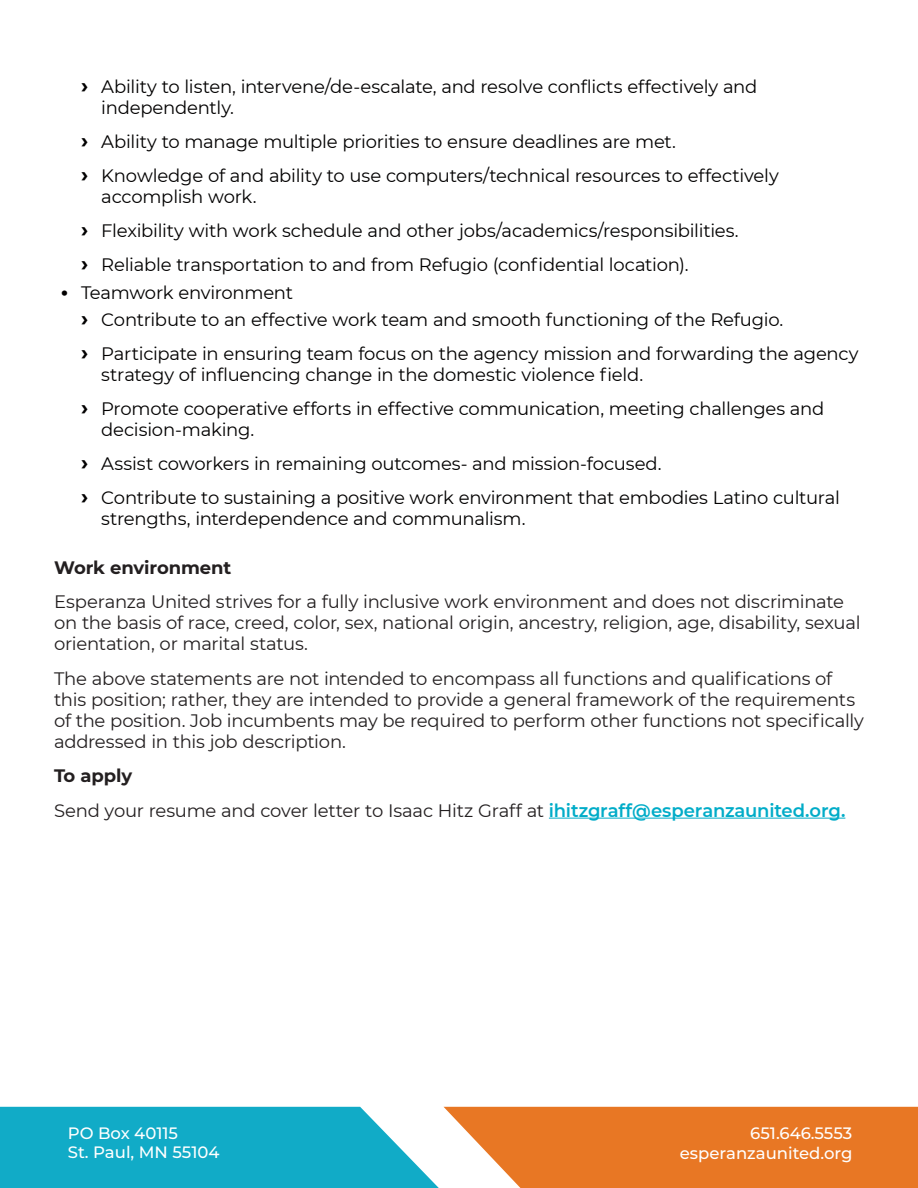
<style>
.page{position:relative;width:918px;height:1188px;background:#fff}
.page>*{position:absolute;margin:0;border:0;box-sizing:border-box;transform-origin:0 0}
.t1{font:18px/20.7px "Montserrat";letter-spacing:-.015em;color:#020000}
.body_copy_12pt{font:18px/21px "Montserrat";letter-spacing:-.015em;color:#231f20}
.body_copy_12pt-2{font:700 18px "Montserrat";letter-spacing:-.005em;color:#231f20}
.t2{font:500 16.5px/19.8px "Montserrat";color:#fff}
.s1{font-weight:700;font-size:21px}
.s2{font-weight:600;color:#00acc8}
</style>
<div class="page">
<svg style="left:0;top:1107px;width:918px;height:81px;background:#8a9a80"></svg>
<hr style="left:549px;top:818px;width:296px;height:1px;background:#00acc8">
<p class="t1" style="left:101px;top:76px;width:658px;text-indent:-20px"><span class="s1">›</span> Ability to listen, intervene/de-escalate, and resolve conflicts effectively and independently.</p>
<p class="t1" style="left:81px;top:131px;width:596px"><span class="s1">›</span> Ability to manage multiple priorities to ensure deadlines are met.</p>
<p class="t1" style="left:101px;top:165px;width:679px;text-indent:-20px"><span class="s1">›</span> Knowledge of and ability to use computers/technical resources to effectively accomplish work.</p>
<p class="t1" style="left:81px;top:220px;width:659px"><span class="s1">›</span> Flexibility with work schedule and other jobs/academics/responsibilities.</p>
<p class="t1" style="left:81px;top:254px;width:609px"><span class="s1">›</span> Reliable transportation to and from Refugio (confidential location).</p>
<p class="t1" style="left:61px;top:281px;width:234px"><span class="s1">•</span> Teamwork environment</p>
<p class="t1" style="left:81px;top:309px;width:704px"><span class="s1">›</span> Contribute to an effective work team and smooth functioning of the Refugio.</p>
<p class="t1" style="left:101px;top:343px;width:759px;text-indent:-20px"><span class="s1">›</span> Participate in ensuring team focus on the agency mission and forwarding the agency strategy of influencing change in the domestic violence field.</p>
<p class="t1" style="left:101px;top:398px;width:725px;text-indent:-20px"><span class="s1">›</span> Promote cooperative efforts in effective communication, meeting challenges and decision-making.</p>
<p class="t1" style="left:81px;top:453px;width:582px"><span class="s1">›</span> Assist coworkers in remaining outcomes- and mission-focused.</p>
<p class="t1" style="left:101px;top:487px;width:740px;text-indent:-20px"><span class="s1">›</span> Contribute to sustaining a positive work environment that embodies Latino cultural strengths, interdependence and communalism.</p>
<p class="body_copy_12pt-2" style="left:54px;top:554px;width:179px">Work environment</p>
<p class="body_copy_12pt" style="left:54px;top:591px;width:808px">Esperanza United strives for a fully inclusive work environment and does not discriminate on the basis of race, creed, color, sex, national origin, ancestry, religion, age, disability, sexual orientation, or marital status.</p>
<p class="body_copy_12pt" style="left:54px;top:667px;width:811px">The above statements are not intended to encompass all functions and qualifications of this position; rather, they are intended to provide a general framework of the requirements of the position. Job incumbents may be required to perform other functions not specifically addressed in this job description.</p>
<p class="body_copy_12pt-2" style="left:54px;top:763px;width:80px">To apply</p>
<p class="body_copy_12pt" style="left:54px;top:799px;width:793px">Send your resume and cover letter to Isaac Hitz Graff at <span class="s2">ihitzgraff@esperanzaunited.org.</span></p>
<p class="t2" style="left:68px;top:1122px;width:153px">PO Box 40115<br>St. Paul, MN 55104</p>
<p class="t2" style="left:680px;top:1123px;width:174px;text-align:right">651.646.5553 esperanzaunited.org</p>
</div>
